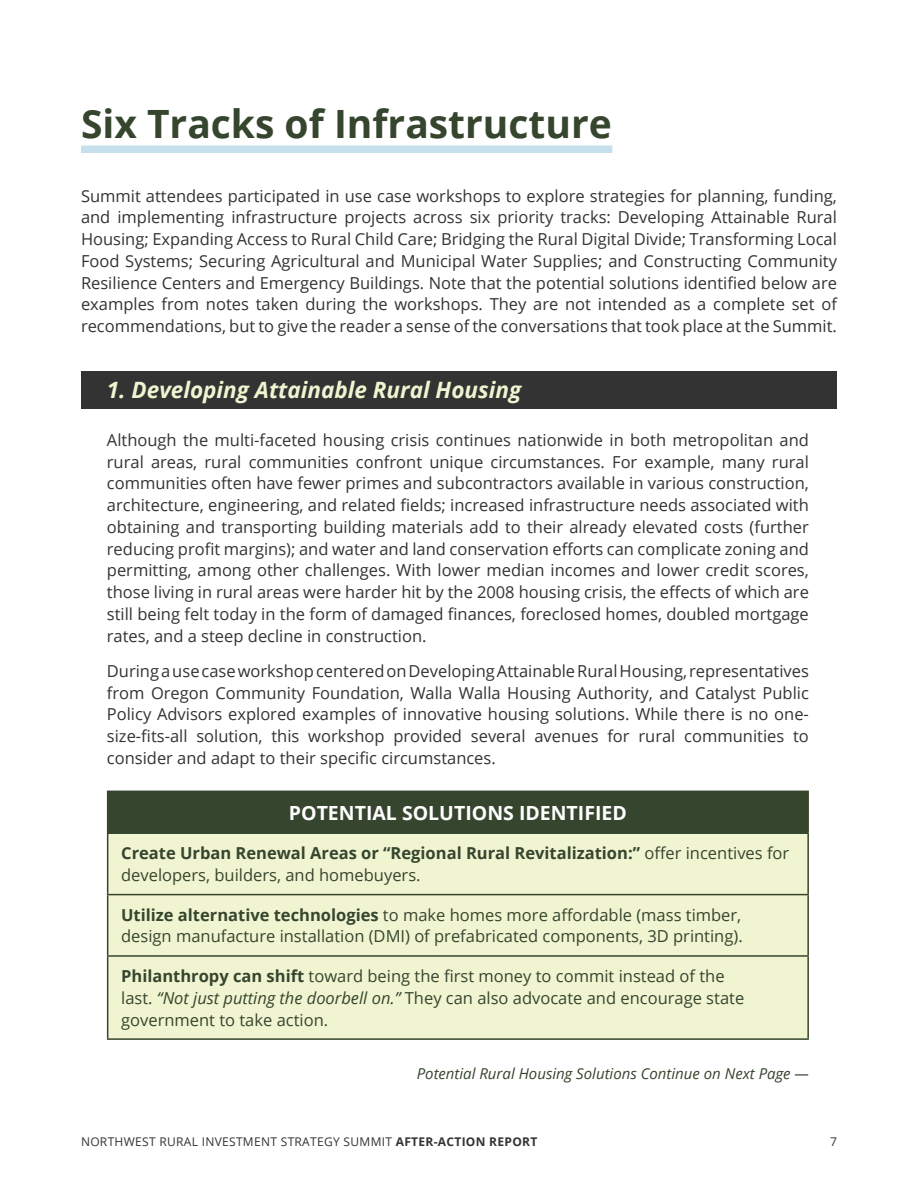
<style>
.page{position:relative;width:918px;height:1188px;background:#fff}
.page>*{position:absolute;margin:0;border:0;box-sizing:border-box;transform-origin:0 0}
.t1{font:700 39px "Open Sans";color:#36452e}
.t2{font:italic 700 22.5px "Open Sans";color:#f0f4d1}
.t3{font:700 19.5px "Open Sans";color:#fff}
.t4{font:16.5px/21.8px "Open Sans";color:#333;text-align:justify}
.t5{font:16.5px/21.8px "Open Sans";color:#36452e}
.t6{font:700 16.5px/21.8px "Open Sans";color:#36452e}
.t7{font:italic 15px "Open Sans";color:#36452e}
.t8{font:12px "Open Sans";letter-spacing:.025em;color:#333}
.s1{font-weight:400}
.s2{font-weight:700}
.s3{font-style:italic}
</style>
<div class="page">
<div style="left:108px;top:956px;width:700px;height:83px;background:#f0f4d1"></div>
<div style="left:81px;top:146px;width:531px;height:7px;background:#c5dfec"></div>
<div style="left:108px;top:791px;width:700px;height:42px;background:#36452e"></div>
<div style="left:108px;top:833px;width:700px;height:62px;background:#f0f4d1"></div>
<div style="left:108px;top:895px;width:700px;height:61px;background:#f0f4d1"></div>
<hr style="left:107px;top:791px;width:702px;height:1px;background:#36452e">
<hr style="left:107px;top:792px;width:1px;height:40px;background:#36452e">
<hr style="left:807px;top:792px;width:2px;height:40px;background:#36452e">
<hr style="left:107px;top:832px;width:702px;height:2px;background:#36452e">
<hr style="left:107px;top:834px;width:1px;height:60px;background:#36452e">
<hr style="left:807px;top:834px;width:2px;height:60px;background:#36452e">
<hr style="left:107px;top:894px;width:702px;height:1px;background:#36452e">
<hr style="left:107px;top:895px;width:1px;height:60px;background:#36452e">
<hr style="left:807px;top:895px;width:2px;height:60px;background:#36452e">
<hr style="left:107px;top:955px;width:702px;height:2px;background:#36452e">
<hr style="left:107px;top:957px;width:1px;height:81px;background:#36452e">
<hr style="left:807px;top:957px;width:2px;height:81px;background:#36452e">
<hr style="left:107px;top:1038px;width:702px;height:2px;background:#36452e">
<div style="left:81px;top:371px;width:756px;height:37px;background:#333"></div>
<h1 class="t1" style="left:81px;top:96px;width:532px">Six Tracks of Infrastructure</h1>
<p class="t4" style="left:81px;top:184px;width:758px">Summit attendees participated in use case workshops to explore strategies for planning, funding, and implementing infrastructure projects across six priority tracks: Developing Attainable Rural Housing; Expanding Access to Rural Child Care; Bridging the Rural Digital Divide; Transforming Local Food Systems; Securing Agricultural and Municipal Water Supplies; and Constructing Community Resilience Centers and Emergency Buildings. Note that the potential solutions identified below are examples from notes taken during the workshops. They are not intended as a complete set of recommendations, but to give the reader a sense of the conversations that took place at the Summit.</p>
<p class="t2" style="left:107px;top:374px;width:416px">1. Developing Attainable Rural Housing</p>
<p class="t4" style="left:107px;top:429px;width:704px">Although the multi-faceted housing crisis continues nationwide in both metropolitan and rural areas, rural communities confront unique circumstances. For example, many rural communities often have fewer primes and subcontractors available in various construction, architecture, engineering, and related fields; increased infrastructure needs associated with obtaining and transporting building materials add to their already elevated costs (further reducing profit margins); and water and land conservation efforts can complicate zoning and permitting, among other challenges. With lower median incomes and lower credit scores, those living in rural areas were harder hit by the 2008 housing crisis, the effects of which are still being felt today in the form of damaged finances, foreclosed homes, doubled mortgage rates, and a steep decline in construction.</p>
<p class="t4" style="left:107px;top:660px;width:703px">During a use case workshop centered on Developing Attainable Rural Housing, representatives</p>
<p class="t4" style="left:107px;top:681px;width:704px">from Oregon Community Foundation, Walla Walla Housing Authority, and Catalyst Public</p>
<p class="t4" style="left:107px;top:703px;width:704px">Policy Advisors explored examples of innovative housing solutions. While there is no one&shy;size-fits-all solution, this workshop provided several avenues for rural communities to consider and adapt to their specific circumstances.</p>
<p class="t3" style="left:289px;top:799px;width:339px">POTENTIAL SOLUTIONS IDENTIFIED</p>
<p class="t6" style="left:121px;top:842px;width:670px">Create Urban Renewal Areas or “Regional Rural Revitalization:” <span class="s1">offer incentives for developers, builders, and homebuyers.</span></p>
<p class="t5" style="left:121px;top:903px;width:623px"><span class="s2">Utilize alternative technologies</span> to make homes more affordable (mass timber, design manufacture installation (DMI) of prefabricated components, 3D printing).</p>
<p class="t5" style="left:121px;top:965px;width:625px"><span class="s2">Philanthropy can shift</span> toward being the first money to commit instead of the last. <span class="s3">“Not just putting the doorbell on.”</span> They can also advocate and encourage state government to take action.</p>
<p class="t7" style="left:417px;top:1063px;width:394px">Potential Rural Housing Solutions Continue on Next Page —</p>
<p class="t8" style="left:81px;top:1133px;width:458px">NORTHWEST RURAL INVESTMENT STRATEGY SUMMIT <span class="s2">AFTER-ACTION REPORT</span></p>
<p class="t8" style="left:830px;top:1133px;width:8px">7</p>
</div>
